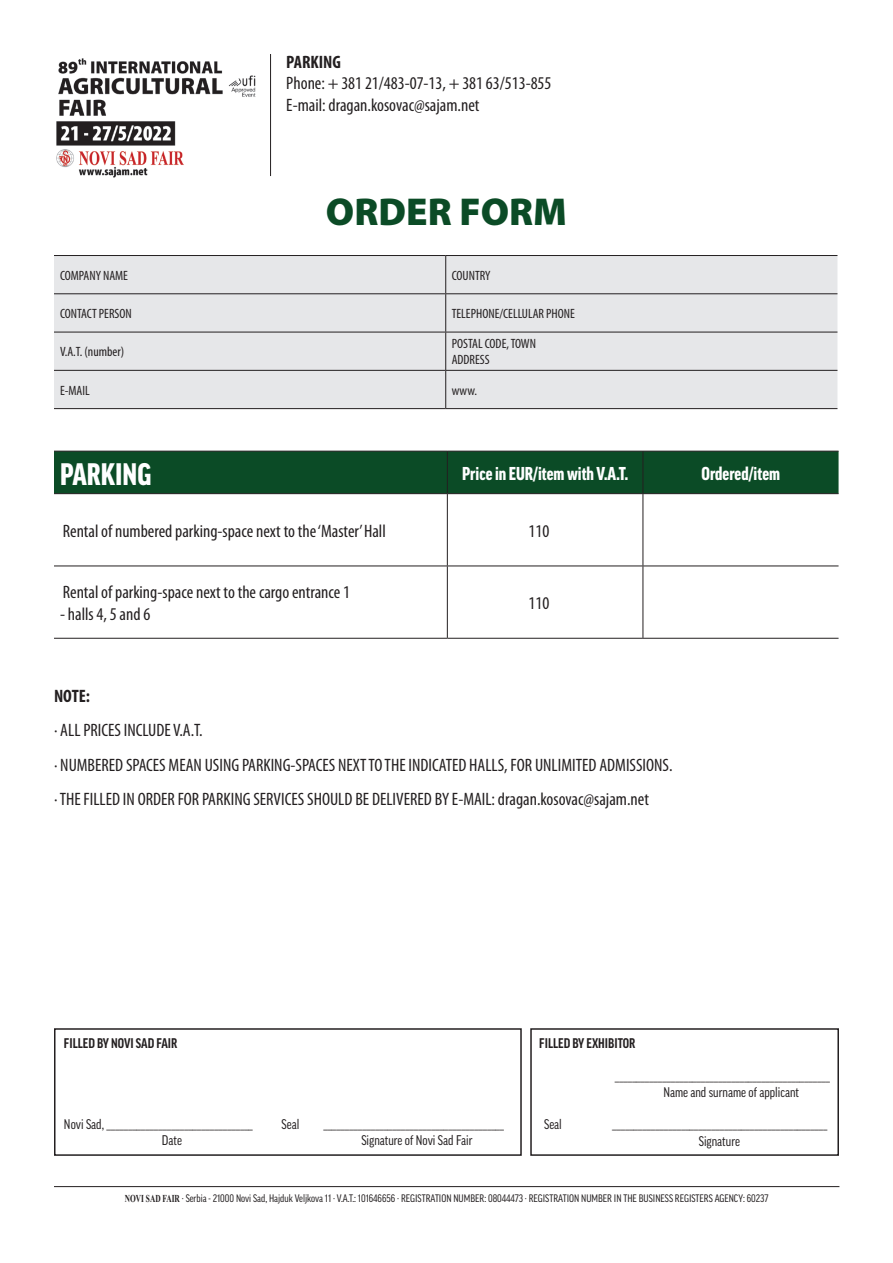
<style>
.page{position:relative;width:893px;height:1263px;background:#fff}
.page>*{position:absolute;margin:0;border:0;box-sizing:border-box;transform-origin:0 0}
.t1{font:900 39px "Myriad Pro";color:#0b4b26}
.t2{font:900 condensed 30px "Good Pro";color:#fff}
.t3{font:condensed 18px/34.5px "Myriad Pro";color:#231f20}
.t4{font:900 condensed 18px "Good Pro";color:#fff}
.t5{font:700 condensed 18px "Myriad Pro";color:#231f20}
.t6{font:condensed 13.5px/16.2px "Good Pro";color:#231f20}
.t7{font:condensed 13.5px/16.2px "Myriad Pro";color:#231f20}
.t8{font:700 condensed 13.5px "Good Pro";color:#231f20}
.t9{font:condensed 10.5px "Good Pro";color:#231f20}
.s1{font-family:"Times New Roman";font-weight:700;font-stretch:normal}
</style>
<div class="page">
<div style="left:54px;top:256px;width:783px;height:152px;background:#e6e7e9"></div>
<hr style="left:54px;top:255px;width:392px;height:1px;background:#231f20">
<hr style="left:446px;top:255px;width:391px;height:1px;background:#231f20">
<hr style="left:445px;top:256px;width:1px;height:37px;background:#231f20">
<hr style="left:54px;top:293px;width:392px;height:1px;background:#231f20">
<hr style="left:446px;top:293px;width:391px;height:1px;background:#231f20">
<hr style="left:445px;top:294px;width:1px;height:38px;background:#231f20">
<hr style="left:54px;top:332px;width:392px;height:1px;background:#231f20">
<hr style="left:446px;top:332px;width:391px;height:1px;background:#231f20">
<hr style="left:445px;top:332px;width:1px;height:38px;background:#231f20">
<hr style="left:54px;top:370px;width:392px;height:1px;background:#231f20">
<hr style="left:446px;top:370px;width:391px;height:1px;background:#231f20">
<hr style="left:445px;top:371px;width:1px;height:37px;background:#231f20">
<hr style="left:54px;top:408px;width:392px;height:1px;background:#231f20">
<hr style="left:446px;top:408px;width:391px;height:1px;background:#231f20">
<div style="left:54px;top:452px;width:784px;height:41px;background:#0b4b26"></div>
<hr style="left:54px;top:451px;width:393px;height:1px;background:#231f20">
<hr style="left:447px;top:451px;width:196px;height:1px;background:#231f20">
<hr style="left:447px;top:451px;width:1px;height:42px;background:#231f20">
<hr style="left:643px;top:451px;width:195px;height:1px;background:#231f20">
<hr style="left:643px;top:451px;width:1px;height:42px;background:#231f20">
<hr style="left:54px;top:493px;width:393px;height:1px;background:#231f20">
<hr style="left:447px;top:493px;width:196px;height:1px;background:#231f20">
<hr style="left:447px;top:494px;width:1px;height:72px;background:#231f20">
<hr style="left:643px;top:493px;width:195px;height:1px;background:#231f20">
<hr style="left:643px;top:494px;width:1px;height:72px;background:#231f20">
<hr style="left:54px;top:566px;width:393px;height:1px;background:#231f20">
<hr style="left:447px;top:566px;width:196px;height:1px;background:#231f20">
<hr style="left:447px;top:566px;width:1px;height:72px;background:#231f20">
<hr style="left:643px;top:566px;width:195px;height:1px;background:#231f20">
<hr style="left:643px;top:566px;width:1px;height:72px;background:#231f20">
<hr style="left:54px;top:638px;width:393px;height:1px;background:#231f20">
<hr style="left:447px;top:638px;width:196px;height:1px;background:#231f20">
<hr style="left:643px;top:638px;width:195px;height:1px;background:#231f20">
<div style="left:530px;top:1028px;width:309px;height:128px;border:2px solid #231f20"></div>
<hr style="left:54px;top:1186px;width:785px;height:1px;background:#231f20">
<div style="left:54px;top:1028px;width:468px;height:128px;border:2px solid #231f20"></div>
<img style="left:56px;top:58px;width:200px;height:120px">
<hr style="left:270px;top:54px;width:1px;height:122px;background:#231f20">
<p class="t5" style="left:286px;top:52px;width:56px">PARKING</p>
<p class="t3" style="left:286px;top:73px;width:267px;line-height:21.6px">Phone: + 381 21/483-07-13, + 381 63/513-855<br>E-mail: dragan.kosovac@sajam.net</p>
<h1 class="t1" style="left:326px;top:190px;width:243px">ORDER FORM</h1>
<p class="t7" style="left:60px;top:267px;width:70px">COMPANY NAME</p>
<p class="t7" style="left:452px;top:267px;width:40px">COUNTRY</p>
<p class="t7" style="left:60px;top:306px;width:73px">CONTACT PERSON</p>
<p class="t7" style="left:452px;top:306px;width:125px">TELEPHONE/CELLULAR PHONE</p>
<p class="t7" style="left:60px;top:344px;width:66px">V.A.T. (number)</p>
<p class="t7" style="left:452px;top:336px;width:86px">POSTAL CODE, TOWN<br>ADDRESS</p>
<p class="t7" style="left:60px;top:382px;width:31px">E-MAIL</p>
<p class="t7" style="left:452px;top:382px;width:27px">www.</p>
<h2 class="t2" style="left:60px;top:457px;width:93px">PARKING</h2>
<p class="t4" style="left:462px;top:463px;width:168px">Price in EUR/item with V.A.T.</p>
<p class="t4" style="left:701px;top:463px;width:80px">Ordered/item</p>
<p class="t3" style="left:63px;top:514px;width:324px">Rental of numbered parking-space next to the ‘Master’ Hall</p>
<p class="t3" style="left:529px;top:514px;width:22px">110</p>
<p class="t3" style="left:63px;top:575px;width:289px">Rental of parking-space next to the cargo entrance 1</p>
<p class="t3" style="left:60px;top:597px;width:92px">- halls 4, 5 and 6</p>
<p class="t3" style="left:529px;top:586px;width:22px">110</p>
<p class="t5" style="left:54px;top:686px;width:38px">NOTE:</p>
<p class="t3" style="left:54px;top:713px;width:620px">· ALL PRICES INCLUDE V.A.T.<br>· NUMBERED SPACES MEAN USING PARKING-SPACES NEXT TO THE INDICATED HALLS, FOR UNLIMITED ADMISSIONS. · THE FILLED IN ORDER FOR PARKING SERVICES SHOULD BE DELIVERED BY E-MAIL: dragan.kosovac@sajam.net</p>
<p class="t8" style="left:64px;top:1035px;width:115px">FILLED BY NOVI SAD FAIR</p>
<p class="t6" style="left:64px;top:1116px;width:190px">Novi Sad, __________________________________</p>
<p class="t6" style="left:282px;top:1116px;width:19px">Seal</p>
<p class="t6" style="left:323px;top:1116px;width:182px">__________________________________________</p>
<p class="t6" style="left:162px;top:1132px;width:22px">Date</p>
<p class="t6" style="left:361px;top:1132px;width:113px">Signature of Novi Sad Fair</p>
<p class="t8" style="left:539px;top:1036px;width:98px">FILLED BY EXHIBITOR</p>
<p class="t6" style="left:663px;top:1068px;width:168px;text-indent:-49px">__________________________________________________<br>Name and surname of applicant</p>
<p class="t6" style="left:544px;top:1116px;width:19px">Seal</p>
<p class="t6" style="left:612px;top:1116px;width:217px;text-align:center">__________________________________________________<br>Signature</p>
<p class="t9" style="left:125px;top:1192px;width:645px"><span class="s1">NOVI SAD FAIR</span> · Serbia - 21000 Novi Sad, Hajduk Veljkova 11 · V.A.T.: 101646656 · REGISTRATION NUMBER: 08044473 · REGISTRATION NUMBER IN THE BUSINESS REGISTERS AGENCY: 60237</p>
</div>
